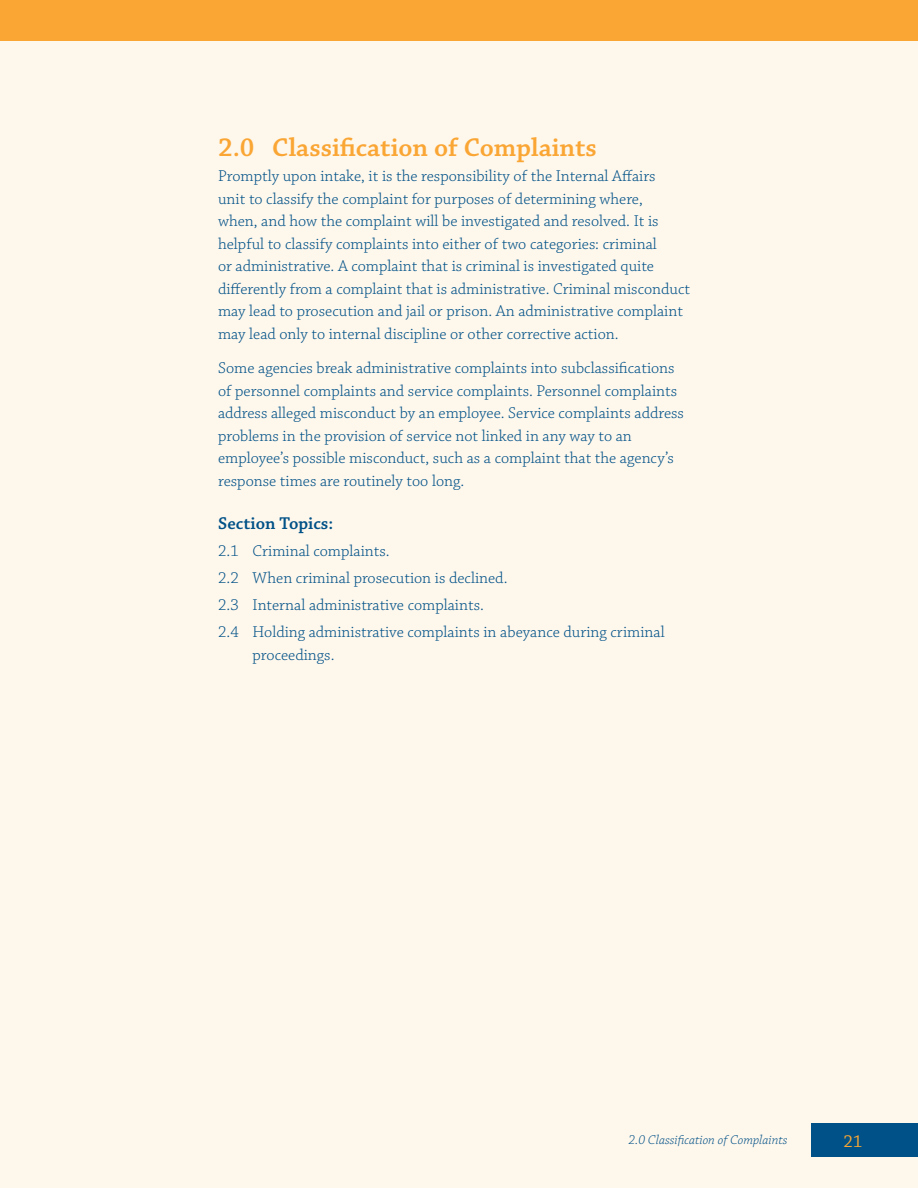
<style>
.page{position:relative;width:918px;height:1188px;background:#fef7ec}
.page>*{position:absolute;margin:0;border:0;box-sizing:border-box;transform-origin:0 0}
.L1_Headings{font:600 27px "Chaparral Pro";color:#faa634}
.L4_Heading{font:600 18px "Chaparral Pro";color:#005187}
.t1{font:18px "Chaparral Pro";color:#faa634}
.L1_First_Paragraphs{font:300 16.5px/22.5px "Chaparral Pro";color:#005187}
.L1_Body_Copy{font:300 16.5px/22.5px "Chaparral Pro";color:#005187}
.L1_Section_topic_Tab{font:300 16.5px/22.5px "Chaparral Pro";color:#005187}
.t2{font:italic 300 13.5px "Chaparral Pro";color:#005187}
</style>
<div class="page">
<div style="left:0;top:0;width:918px;height:40px;background:#faa634"></div>
<div style="left:812px;top:1124px;width:106px;height:33px;background:#005187"></div>
<p class="L1_Headings" style="left:218px;top:132px;width:380px">2.0 Classification of Complaints</p>
<p class="L1_First_Paragraphs" style="left:218px;top:165px;width:474px">Promptly upon intake, it is the responsibility of the Internal Affairs<br>unit to classify the complaint for purposes of determining where,<br>when, and how the complaint will be investigated and resolved. It is helpful to classify complaints into either of two categories: criminal<br>or administrative. A complaint that is criminal is investigated quite differently from a complaint that is administrative. Criminal misconduct may lead to prosecution and jail or prison. An administrative complaint may lead only to internal discipline or other corrective action.</p>
<p class="L1_Body_Copy" style="left:218px;top:357px;width:467px">Some agencies break administrative complaints into subclassifications of personnel complaints and service complaints. Personnel complaints address alleged misconduct by an employee. Service complaints address problems in the provision of service not linked in any way to an employee’s possible misconduct, such as a complaint that the agency’s response times are routinely too long.</p>
<p class="L4_Heading" style="left:218px;top:513px;width:117px">Section Topics:</p>
<p class="L1_Section_topic_Tab" style="left:218px;top:540px;width:173px">2.1 Criminal complaints.</p>
<p class="L1_Section_topic_Tab" style="left:218px;top:567px;width:291px">2.2 When criminal prosecution is declined.</p>
<p class="L1_Section_topic_Tab" style="left:218px;top:594px;width:267px">2.3 Internal administrative complaints.</p>
<p class="L1_Section_topic_Tab" style="left:253px;top:621px;width:414px;text-indent:-34px">2.4 Holding administrative complaints in abeyance during criminal proceedings.</p>
<p class="t2" style="left:629px;top:1132px;width:160px">2.0 Classification of Complaints</p>
<p class="t1" style="left:844px;top:1132px;width:20px">21</p>
</div>
